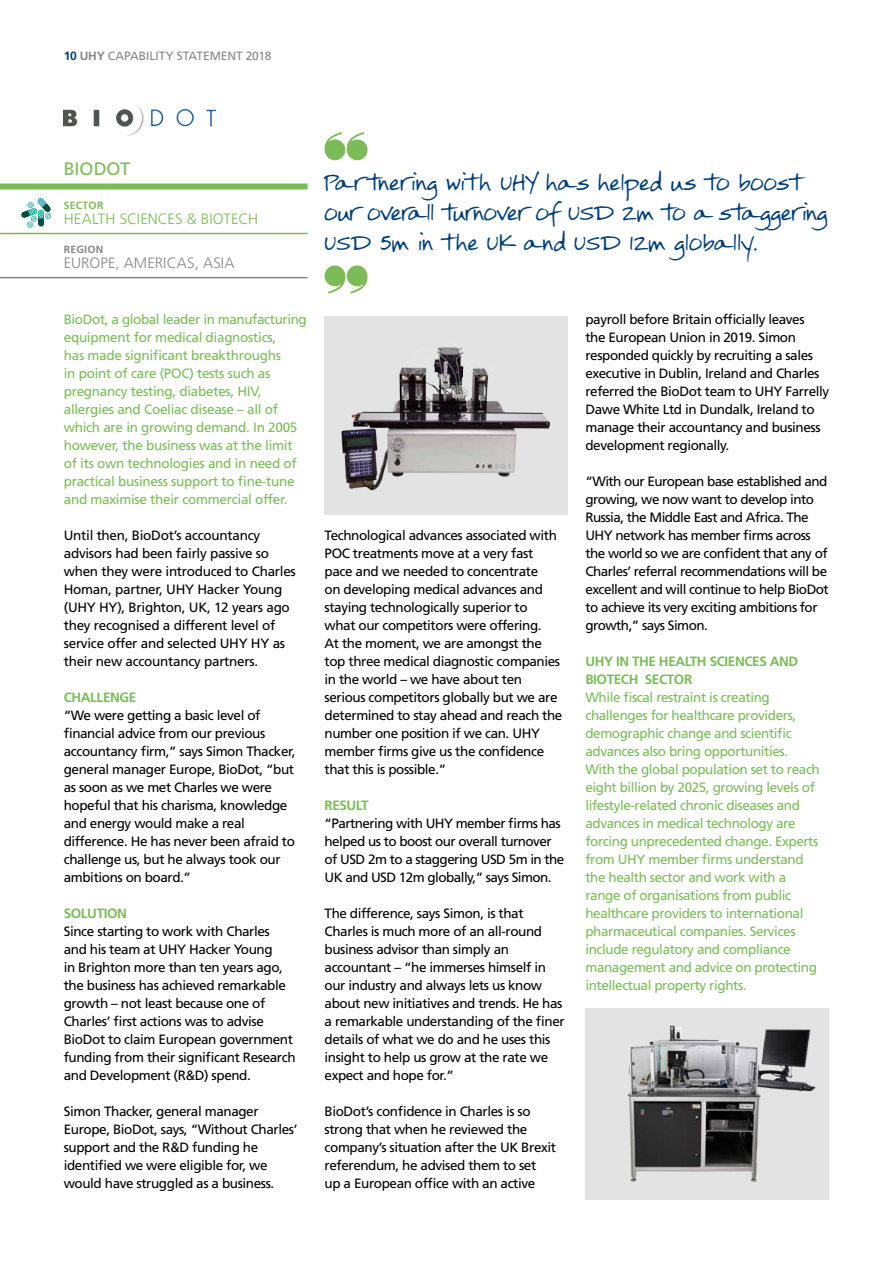
<style>
.page{position:relative;width:893px;height:1263px;background:#fff}
.page>*{position:absolute;margin:0;border:0;box-sizing:border-box;transform-origin:0 0}
.t1{font:18px/30px "FG Rebecca";letter-spacing:-.03em;color:#003f79}
.t2{font:18px "Frutiger LT Std";letter-spacing:-.005em;color:#7bbb58}
.t3{font:300 15px "Frutiger LT Std";letter-spacing:.005em;color:#7bbb58}
.t4{font:300 15px "Frutiger LT Std";letter-spacing:.01em;color:#878686}
.t5{font:13.5px/18px "Frutiger LT Std";letter-spacing:-.03em;color:#000}
.t6{font:13.5px/18px "Frutiger LT Std";letter-spacing:-.03em;color:#7bbb58}
.t7{font:700 13.5px/18px "Frutiger LT Std";letter-spacing:-.03em;color:#7bbb58}
.t8{font:12px "Frutiger LT Std";letter-spacing:-.005em;color:#878686}
.t9{font:700 10.5px "Frutiger LT Std";letter-spacing:.025em;color:#878686}
.t10{font:700 10.5px "Frutiger LT Std";letter-spacing:.015em;color:#7bbb58}
.s1{font-weight:700;color:#003f79}
.s2{font-weight:700}
</style>
<div class="page">
<div style="left:0;top:184px;width:308px;height:6px;background:#7bbb58"></div>
<hr style="left:0;top:277px;width:308px;height:1px;background:#878686">
<hr style="left:0;top:233px;width:308px;height:1px;background:#7bbb58">
<div style="left:585px;top:1008px;width:244px;height:191px;background:#e3e3e3"></div>
<img style="left:627px;top:1025px;width:189px;height:157px">
<svg style="left:325px;top:132px;width:43px;height:28px"></svg>
<svg style="left:325px;top:265px;width:43px;height:28px"></svg>
<img style="left:64px;top:104px;width:151px;height:32px">
<div style="left:325px;top:316px;width:243px;height:198px;background:#e3e3e3"></div>
<img style="left:341px;top:347px;width:209px;height:144px">
<svg style="left:21px;top:198px;width:30px;height:30px"></svg>
<p class="t8" style="left:64px;top:49px;width:209px"><span class="s1">10</span> <span class="s2">UHY</span> CAPABILITY STATEMENT 2018</p>
<h1 class="t2" style="left:64px;top:158px;width:68px">BIODOT</h1>
<p class="t10" style="left:64px;top:199px;width:41px">SECTOR</p>
<p class="t3" style="left:64px;top:211px;width:196px">HEALTH SCIENCES &amp; BIOTECH</p>
<p class="t9" style="left:64px;top:244px;width:41px">REGION</p>
<p class="t4" style="left:64px;top:255px;width:172px">EUROPE, AMERICAS, ASIA</p>
<p class="t6" style="left:64px;top:310px;width:245px">BioDot, a global leader in manufacturing equipment for medical diagnostics,<br>has made significant breakthroughs<br>in point of care (POC) tests such as pregnancy testing, diabetes, HIV, allergies and Coeliac disease – all of which are in growing demand. In 2005 however, the business was at the limit of its own technologies and in need of practical business support to fine-tune and maximise their commercial offer.</p>
<p class="t5" style="left:64px;top:526px;width:234px">Until then, BioDot’s accountancy advisors had been fairly passive so when they were introduced to Charles Homan, partner, UHY Hacker Young (UHY HY), Brighton, UK, 12 years ago they recognised a different level of service offer and selected UHY HY as their new accountancy partners.</p>
<p class="t7" style="left:64px;top:688px;width:74px">CHALLENGE</p>
<p class="t5" style="left:64px;top:706px;width:233px">“We were getting a basic level of financial advice from our previous accountancy firm,” says Simon Thacker, general manager Europe, BioDot, “but as soon as we met Charles we were hopeful that his charisma, knowledge and energy would make a real difference. He has never been afraid to challenge us, but he always took our ambitions on board.”</p>
<p class="t7" style="left:64px;top:904px;width:65px">SOLUTION</p>
<p class="t5" style="left:64px;top:922px;width:233px">Since starting to work with Charles and his team at UHY Hacker Young<br>in Brighton more than ten years ago, the business has achieved remarkable growth – not least because one of Charles’ first actions was to advise BioDot to claim European government funding from their significant Research and Development (R&amp;D) spend.</p>
<p class="t5" style="left:64px;top:1102px;width:235px">Simon Thacker, general manager Europe, BioDot, says, “Without Charles’ support and the R&amp;D funding he identified we were eligible for, we would have struggled as a business.</p>
<h1 class="t1" style="left:325px;top:169px;width:505px">Par tnering with UHY has helped us to boost our overall turnover of USD 2m to a staggering<br>USD 5m in the UK and USD 12m globally.</h1>
<p class="t5" style="left:325px;top:526px;width:239px">Technological advances associated with POC treatments move at a very fast pace and we needed to concentrate<br>on developing medical advances and staying technologically superior to<br>what our competitors were offering.<br>At the moment, we are amongst the top three medical diagnostic companies in the world – we have about ten serious competitors globally but we are determined to stay ahead and reach the number one position if we can. UHY member firms give us the confidence that this is possible.”</p>
<p class="t7" style="left:325px;top:796px;width:45px">RESULT</p>
<p class="t5" style="left:325px;top:814px;width:241px">“Partnering with UHY member firms has helped us to boost our overall turnover of USD 2m to a staggering USD 5m in the UK and USD 12m globally,” says Simon.</p>
<p class="t5" style="left:325px;top:904px;width:242px">The difference, says Simon, is that Charles is much more of an all-round business advisor than simply an accountant – “he immerses himself in our industry and always lets us know about new initiatives and trends. He has a remarkable understanding of the finer details of what we do and he uses this insight to help us grow at the rate we expect and hope for.”</p>
<p class="t5" style="left:325px;top:1102px;width:233px">BioDot’s confidence in Charles is so strong that when he reviewed the company’s situation after the UK Brexit referendum, he advised them to set<br>up a European office with an active</p>
<p class="t5" style="left:585px;top:310px;width:245px">payroll before Britain officially leaves<br>the European Union in 2019. Simon responded quickly by recruiting a sales executive in Dublin, Ireland and Charles referred the BioDot team to UHY Farrelly Dawe White Ltd in Dundalk, Ireland to manage their accountancy and business development regionally.</p>
<p class="t5" style="left:585px;top:472px;width:245px">“With our European base established and growing, we now want to develop into Russia, the Middle East and Africa. The UHY network has member firms across the world so we are confident that any of Charles’ referral recommendations will be excellent and will continue to help BioDot to achieve its very exciting ambitions for growth,” says Simon.</p>
<p class="t7" style="left:585px;top:652px;width:214px">UHY IN THE HEALTH SCIENCES AND<br>BIOTECH SECTOR</p>
<p class="t6" style="left:585px;top:688px;width:236px">While fiscal restraint is creating challenges for healthcare providers, demographic change and scientific advances also bring opportunities.<br>With the global population set to reach eight billion by 2025, growing levels of lifestyle-related chronic diseases and advances in medical technology are forcing unprecedented change. Experts from UHY member firms understand the health sector and work with a range of organisations from public healthcare providers to international pharmaceutical companies. Services include regulatory and compliance management and advice on protecting intellectual property rights.</p>
</div>
